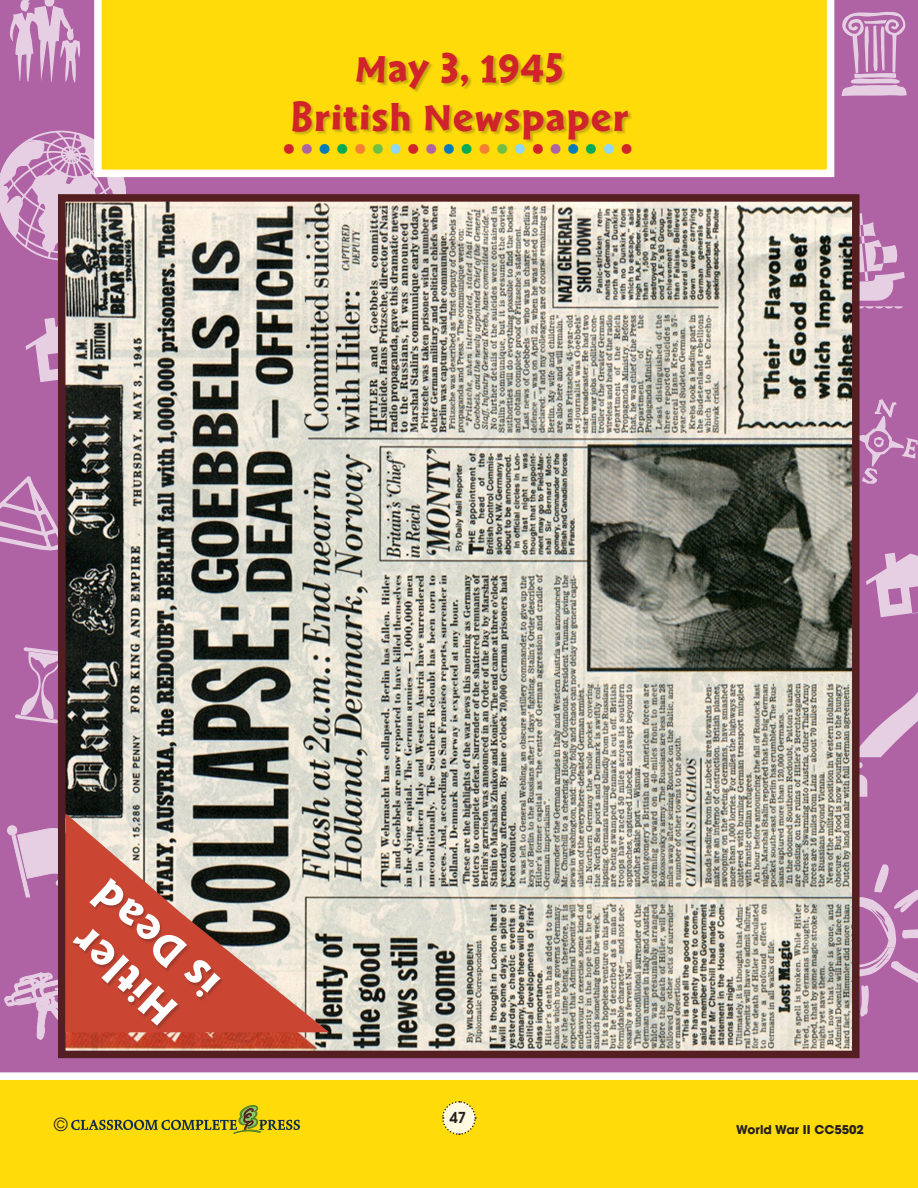
<style>
.page{position:relative;width:918px;height:1188px;background:#fff}
.page>*{position:absolute;margin:0;border:0;box-sizing:border-box;transform-origin:0 0}
.TG_Main_Header{font:46.5px/49.5px "Cal Sans Heavy KA";color:#fff;text-align:center}
.t1{font:700 42px "Futura";color:#d1232a}
.TG_Main_Header-2{font:40.5px "Cal Sans Heavy KA";letter-spacing:.04em;color:#d1232a}
.t2{font:18px "Avant Garde";color:#231f20}
.t3{font:600 15px "Avant Garde";color:#231f20}
.t4{font:700 12px "Avant Garde";color:#231f20}
.s1{color:#af63a5}
.s2{color:#007bba}
.s3{color:#00aa56}
.s4{color:#f48032}
.s5{color:#71bf44}
.s6{color:#8dd7f7}
</style>
<div class="page">
<div style="left:0;top:1080px;width:918px;height:108px;background:#ffdb0a"></div>
<svg style="left:442px;top:1101px;width:35px;height:34px"></svg>
<svg style="left:71px;top:1105px;width:229px;height:28px"></svg>
<div style="left:0;top:0;width:918px;height:1073px;background:#af63a5"></div>
<svg style="left:0;top:476px;width:58px;height:76px;background:#be80b6"></svg>
<svg style="left:26px;top:318px;width:32px;height:64px;background:#c997c3"></svg>
<svg style="left:841px;top:10px;width:66px;height:86px;background:#c58ebe"></svg>
<svg style="left:8px;top:0;width:73px;height:83px;background:#c690bf"></svg>
<svg style="left:5px;top:825px;width:53px;height:73px;background:#cb9bc5"></svg>
<svg style="left:860px;top:399px;width:58px;height:85px;background:#b876b0"></svg>
<svg style="left:860px;top:213px;width:45px;height:96px;background:#c58ebd"></svg>
<svg style="left:15px;top:647px;width:43px;height:76px;background:#c084b8"></svg>
<svg style="left:4px;top:964px;width:54px;height:77px;background:#c187b9"></svg>
<svg style="left:0;top:129px;width:128px;height:133px;background:#cb9bc5"></svg>
<svg style="left:866px;top:553px;width:52px;height:64px;background:#cea0c8"></svg>
<svg style="left:860px;top:676px;width:58px;height:121px;background:#bc7db4"></svg>
<svg style="left:860px;top:855px;width:58px;height:162px;background:#ba78b1"></svg>
<svg style="left:94px;top:0;width:740px;height:177px;background:#fede1f"></svg>
<img style="left:67px;top:203px;width:784px;height:846px">
<div style="left:58px;top:194px;width:802px;height:864px;border:8px solid #551f22"></div>
<svg style="left:65px;top:813px;width:264px;height:219px;background:#b29184"></svg>
<div style="left:73px;top:878px;width:151px;height:152px;background:#231f20;opacity:.25"></div>
<div style="left:292px;top:53px;width:340px;height:90px;background:#231f20;opacity:.25"></div>
<p class="TG_Main_Header-2" style="left:355px;top:46px;width:210px">MAY 3, 1945</p>
<p class="TG_Main_Header-2" style="left:291px;top:94px;width:339px">BRITISH NEWSPAPER</p>
<p class="t1" style="left:282px;top:109px;width:353px">.<span class="s1">.</span><span class="s2">.</span><span class="s3">.</span><span class="s4">.</span><span class="s5">.</span><span class="s6">.</span>.<span class="s1">.</span><span class="s2">.</span><span class="s3">.</span><span class="s4">.</span><span class="s5">.</span><span class="s6">.</span>.<span class="s1">.</span><span class="s2">.</span><span class="s3">.</span><span class="s6">.</span>.</p>
<p class="TG_Main_Header" style="left:163px;top:1044px;width:153px;rotate:-138deg">HITLER<br>IS DEAD</p>
<p class="t3" style="left:449px;top:1107px;width:18px">47</p>
<p class="t2" style="left:54px;top:1114px;width:15px">©</p>
<p class="t4" style="left:736px;top:1122px;width:129px">World War II CC5502</p>
</div>
